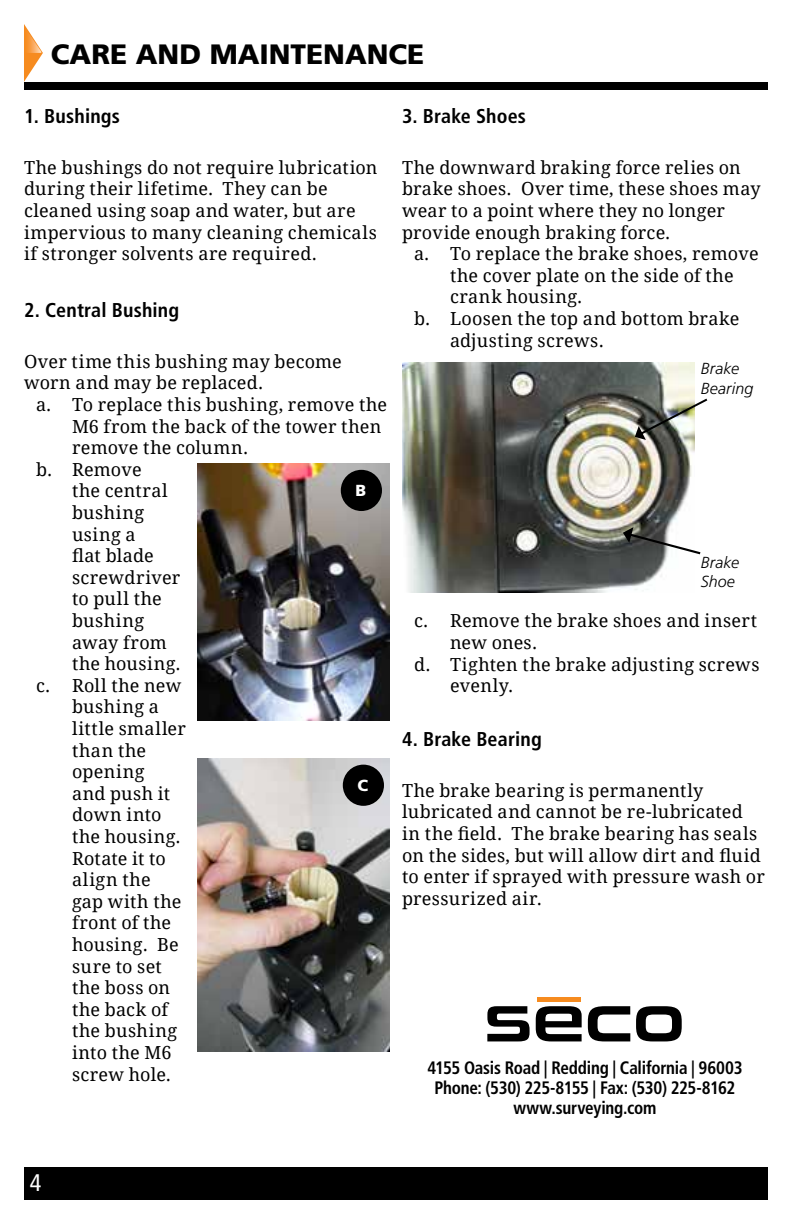
<style>
.page{position:relative;width:792px;height:1224px;background:#fff}
.page>*{position:absolute;margin:0;border:0;box-sizing:border-box;transform-origin:0 0}
.t1{font:900 28px "Frutiger";color:#000}
.t2{font:condensed 24px "Frutiger LT Std";color:#fff}
.t3{font:700 condensed 20px "Frutiger LT Std";letter-spacing:.01em;color:#000}
.t4{font:18px/21.6px "Droid Serif";letter-spacing:.015em;color:#000}
.t5{font:700 condensed 18px/20px "Frutiger LT Std";letter-spacing:-.015em;color:#000;text-align:center;scale:.95 1}
.t6{font:18px "Droid Serif";letter-spacing:.045em;color:#000}
.t7{font:italic 300 16px/19.2px "Frutiger LT Std";letter-spacing:.01em;color:#000}
.t8{font:900 16px "Frutiger";color:#fff}
</style>
<div class="page">
<svg style="left:24px;top:24px;width:19px;height:58px"></svg>
<div style="left:24px;top:1168px;width:744px;height:32px;background:#000"></div>
<div style="left:24px;top:82px;width:744px;height:8px;background:#000"></div>
<img style="left:402px;top:362px;width:293px;height:231px">
<svg style="left:635px;top:397px;width:73px;height:43px"></svg>
<svg style="left:623px;top:527px;width:78px;height:29px"></svg>
<img style="left:197px;top:464px;width:193px;height:257px">
<img style="left:197px;top:759px;width:193px;height:292px">
<div style="left:341px;top:470px;width:41px;height:41px;background:#000;border-radius:50%"></div>
<div style="left:343px;top:765px;width:41px;height:41px;background:#000;border-radius:50%"></div>
<svg style="left:487px;top:1006px;width:43px;height:35px"></svg>
<svg style="left:536px;top:1006px;width:46px;height:35px"></svg>
<svg style="left:588px;top:1006px;width:42px;height:35px"></svg>
<svg style="left:636px;top:1006px;width:46px;height:35px"></svg>
<div style="left:537px;top:997px;width:44px;height:5px;background:#f68b1f"></div>
<h1 class="t1" style="left:51px;top:38px;width:375px">CARE AND MAINTENANCE</h1>
<p class="t3" style="left:24px;top:105px;width:98px">1. Bushings</p>
<p class="t4" style="left:24px;top:157px;width:355px">The bushings do not require lubrication during their lifetime. They can be cleaned using soap and water, but are impervious to many cleaning chemicals if stronger solvents are required.</p>
<p class="t3" style="left:24px;top:299px;width:157px">2. Central Bushing</p>
<p class="t4" style="left:24px;top:351px;width:319px">Over time this bushing may become worn and may be replaced.</p>
<p class="t4" style="left:36px;top:394px;width:353px">a. To replace this bushing, remove the</p>
<p class="t4" style="left:72px;top:416px;width:311px">M6 from the back of the tower then</p>
<p class="t4" style="left:72px;top:437px;width:178px">remove the column.</p>
<p class="t4" style="left:36px;top:459px;width:107px">b. Remove</p>
<p class="t4" style="left:72px;top:480px;width:97px">the central</p>
<p class="t4" style="left:72px;top:502px;width:74px">bushing</p>
<p class="t4" style="left:72px;top:524px;width:65px">using a</p>
<p class="t4" style="left:72px;top:545px;width:83px">flat blade</p>
<p class="t4" style="left:72px;top:567px;width:110px">screwdriver</p>
<p class="t4" style="left:72px;top:588px;width:91px">to pull the</p>
<p class="t4" style="left:72px;top:610px;width:74px">bushing</p>
<p class="t4" style="left:72px;top:632px;width:96px">away from</p>
<p class="t4" style="left:72px;top:653px;width:110px">the housing.</p>
<p class="t4" style="left:36px;top:675px;width:147px">c. Roll the new</p>
<p class="t4" style="left:72px;top:696px;width:89px">bushing a</p>
<p class="t4" style="left:72px;top:718px;width:115px">little smaller</p>
<p class="t4" style="left:72px;top:740px;width:76px">than the</p>
<p class="t4" style="left:72px;top:761px;width:74px">opening</p>
<p class="t4" style="left:72px;top:783px;width:100px">and push it</p>
<p class="t4" style="left:72px;top:804px;width:91px">down into</p>
<p class="t4" style="left:72px;top:826px;width:110px">the housing.</p>
<p class="t4" style="left:72px;top:848px;width:95px">Rotate it to</p>
<p class="t6" style="left:72px;top:869px;width:80px">align the</p>
<p class="t4" style="left:72px;top:891px;width:111px">gap with the</p>
<p class="t4" style="left:72px;top:912px;width:101px">front of the</p>
<p class="t4" style="left:72px;top:934px;width:108px">housing. Be</p>
<p class="t4" style="left:72px;top:956px;width:91px">sure to set</p>
<p class="t4" style="left:72px;top:977px;width:100px">the boss on</p>
<p class="t4" style="left:72px;top:999px;width:98px">the back of</p>
<p class="t4" style="left:72px;top:1020px;width:107px">the bushing</p>
<p class="t4" style="left:72px;top:1042px;width:101px">into the M6</p>
<p class="t4" style="left:72px;top:1064px;width:101px">screw hole.</p>
<p class="t8" style="left:355px;top:481px;width:12px">B</p>
<p class="t8" style="left:357px;top:776px;width:12px">C</p>
<p class="t3" style="left:402px;top:105px;width:126px">3. Brake Shoes</p>
<p class="t4" style="left:402px;top:157px;width:360px">The downward braking force relies on brake shoes. Over time, these shoes may wear to a point where they no longer provide enough braking force.</p>
<p class="t4" style="left:414px;top:243px;width:346px">a. To replace the brake shoes, remove</p>
<p class="t4" style="left:450px;top:265px;width:285px">the cover plate on the side of the</p>
<p class="t4" style="left:450px;top:286px;width:134px">crank housing.</p>
<p class="t4" style="left:414px;top:308px;width:327px">b. Loosen the top and bottom brake</p>
<p class="t4" style="left:450px;top:330px;width:155px">adjusting screws.</p>
<p class="t7" style="left:701px;top:359px;width:54px">Brake<br>Bearing</p>
<p class="t7" style="left:701px;top:553px;width:40px">Brake<br>Shoe</p>
<p class="t4" style="left:414px;top:610px;width:345px">c. Remove the brake shoes and insert</p>
<p class="t4" style="left:450px;top:632px;width:89px">new ones.</p>
<p class="t4" style="left:414px;top:654px;width:347px">d. Tighten the brake adjusting screws</p>
<p class="t4" style="left:450px;top:675px;width:65px">evenly.</p>
<p class="t3" style="left:402px;top:728px;width:141px">4. Brake Bearing</p>
<p class="t4" style="left:402px;top:780px;width:364px">The brake bearing is permanently lubricated and cannot be re-lubricated in the field. The brake bearing has seals on the sides, but will allow dirt and fluid to enter if sprayed with pressure wash or pressurized air.</p>
<p class="t5" style="left:427px;top:1058px;width:333px">4155 Oasis Road | Redding | California | 96003<br>Phone: (530) 225-8155 | Fax: (530) 225-8162 www.surveying.com</p>
<h2 class="t2" style="left:30px;top:1168px;width:13px">4</h2>
</div>
